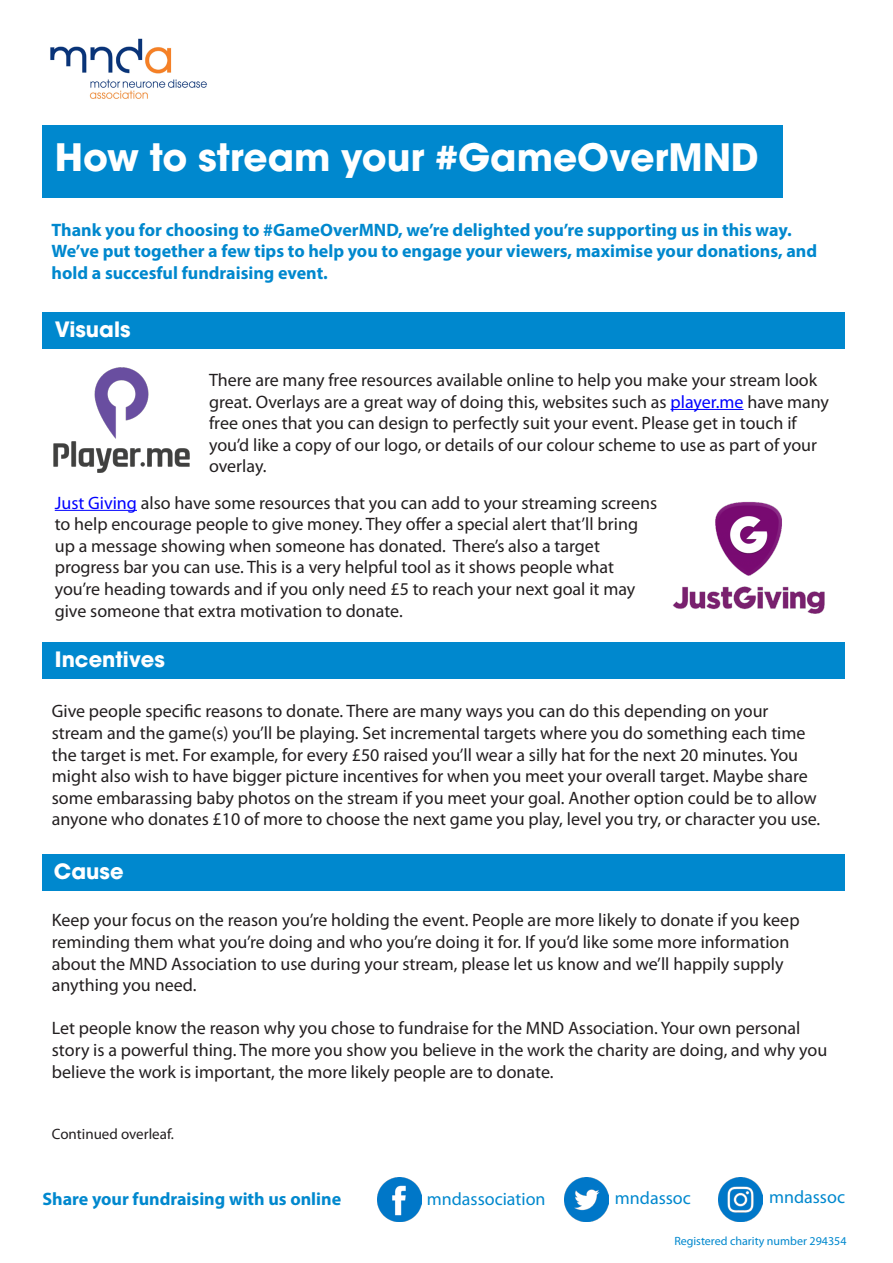
<style>
.page{position:relative;width:893px;height:1263px;background:#fff}
.page>*{position:absolute;margin:0;border:0;box-sizing:border-box;transform-origin:0 0}
.MND_Title_Typeface{font:700 37.5px "ITC Avant Garde Pro";color:#fff}
.t1{font:700 21px "ITC Avant Garde Pro";color:#fff}
.MND_Body_Copy{font:18px/21.6px "Myriad Pro";color:#231f20}
.MND_Heading{font:700 18px "Myriad Pro";color:#0088ce}
.MND_Body_Copy-2{font:18px "Myriad Pro";color:#0088ce}
.MND_Body_Copy-3{font:15px "Myriad Pro";color:#231f20}
.MND_Body_Copy-4{font:12px "Myriad Pro";color:#0088ce}
.s1{color:#00f}
</style>
<div class="page">
<div style="left:42px;top:643px;width:802px;height:36px;background:#0088ce"></div>
<div style="left:43px;top:126px;width:740px;height:72px;background:#0088ce"></div>
<img style="left:50px;top:38px;width:157px;height:61px">
<img style="left:718px;top:1177px;width:44px;height:44px">
<img style="left:565px;top:1177px;width:44px;height:44px">
<img style="left:377px;top:1177px;width:45px;height:44px">
<div style="left:42px;top:312px;width:802px;height:36px;background:#0088ce"></div>
<div style="left:42px;top:855px;width:802px;height:36px;background:#0088ce"></div>
<img style="left:54px;top:367px;width:135px;height:105px">
<hr style="left:670px;top:409px;width:73px;height:1px;background:#00f">
<img style="left:672px;top:501px;width:153px;height:113px">
<hr style="left:55px;top:510px;width:82px;height:1px;background:#00f">
<p class="MND_Title_Typeface" style="left:55px;top:132px;width:706px">How to stream your #GameOverMND</p>
<p class="MND_Heading" style="left:52px;top:218px;width:742px">Thank you for choosing to #GameOverMND, we’re delighted you’re supporting us in this way.</p>
<p class="MND_Heading" style="left:52px;top:239px;width:767px">We’ve put together a few tips to help you to engage your viewers, maximise your donations, and</p>
<p class="MND_Heading" style="left:52px;top:261px;width:278px">hold a succesful fundraising event.</p>
<p class="t1" style="left:55px;top:315px;width:77px">Visuals</p>
<p class="MND_Body_Copy" style="left:209px;top:369px;width:622px">There are many free resources available online to help you make your stream look great. Overlays are a great way of doing this, websites such as <span class="s1">player.me</span> have many free ones that you can design to perfectly suit your event. Please get in touch if you’d like a copy of our logo, or details of our colour scheme to use as part of your overlay.</p>
<p class="MND_Body_Copy" style="left:55px;top:491px;width:604px"><span class="s1">Just Giving</span> also have some resources that you can add to your streaming screens to help encourage people to give money. They offer a special alert that’ll bring up a message showing when someone has donated. There’s also a target progress bar you can use. This is a very helpful tool as it shows people what you’re heading towards and if you only need £5 to reach your next goal it may give someone that extra motivation to donate.</p>
<p class="t1" style="left:55px;top:645px;width:112px">Incentives</p>
<p class="MND_Body_Copy" style="left:52px;top:700px;width:770px">Give people specific reasons to donate. There are many ways you can do this depending on your stream and the game(s) you’ll be playing. Set incremental targets where you do something each time the target is met. For example, for every £50 raised you’ll wear a silly hat for the next 20 minutes. You might also wish to have bigger picture incentives for when you meet your overall target. Maybe share some embarassing baby photos on the stream if you meet your goal. Another option could be to allow anyone who donates £10 of more to choose the next game you play, level you try, or character you use.</p>
<p class="t1" style="left:54px;top:857px;width:71px">Cause</p>
<p class="MND_Body_Copy" style="left:52px;top:909px;width:749px">Keep your focus on the reason you’re holding the event. People are more likely to donate if you keep reminding them what you’re doing and who you’re doing it for. If you’d like some more information about the MND Association to use during your stream, please let us know and we’ll happily supply anything you need.</p>
<p class="MND_Body_Copy" style="left:52px;top:1017px;width:777px">Let people know the reason why you chose to fundraise for the MND Association. Your own personal story is a powerful thing. The more you show you believe in the work the charity are doing, and why you believe the work is important, the more likely people are to donate.</p>
<p class="MND_Body_Copy-3" style="left:52px;top:1124px;width:124px">Continued overleaf.</p>
<p class="MND_Heading" style="left:43px;top:1187px;width:300px">Share your fundraising with us online</p>
<p class="MND_Body_Copy-2" style="left:427px;top:1188px;width:120px">mndassociation</p>
<p class="MND_Body_Copy-2" style="left:615px;top:1187px;width:78px">mndassoc</p>
<p class="MND_Body_Copy-2" style="left:769px;top:1186px;width:78px">mndassoc</p>
<p class="MND_Body_Copy-4" style="left:674px;top:1233px;width:174px">Registered charity number 294354</p>
</div>
